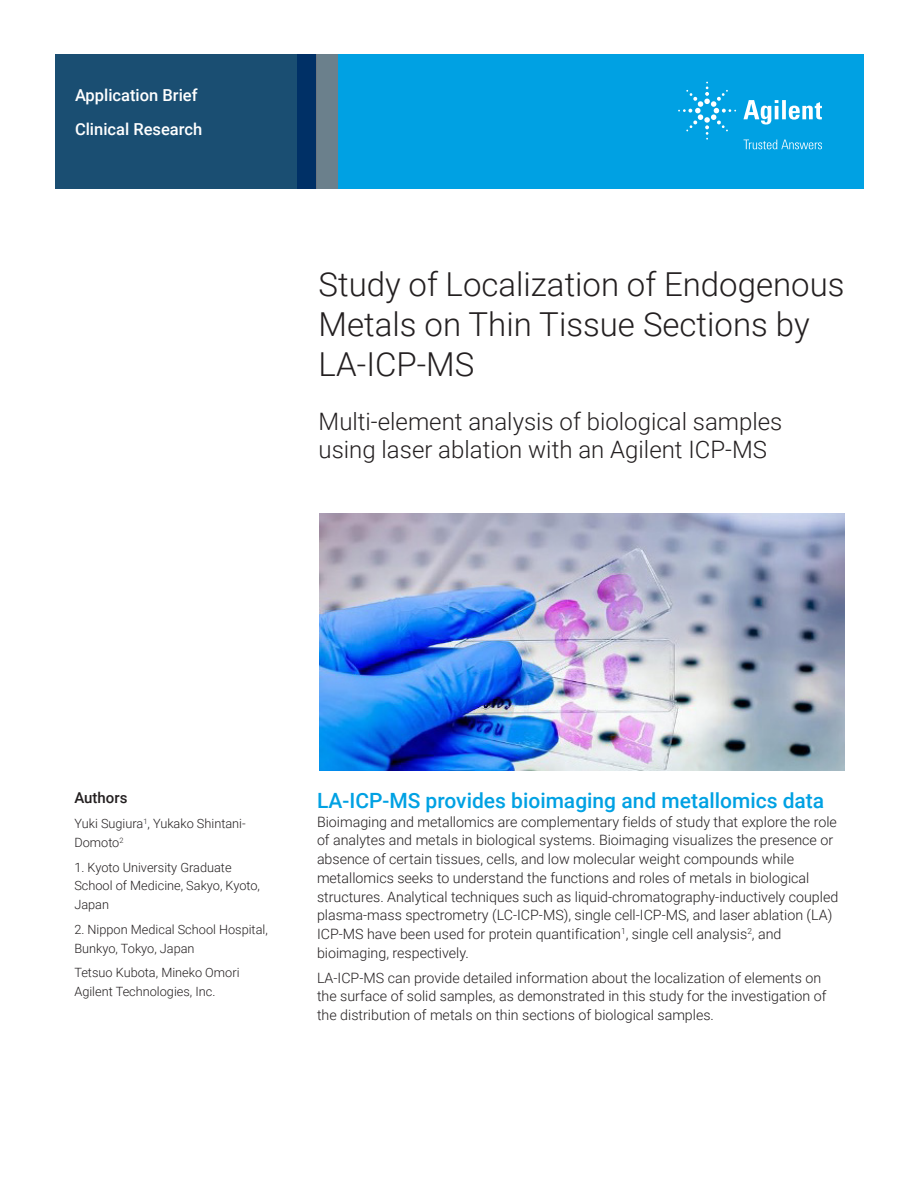
<style>
.page{position:relative;width:918px;height:1188px;background:#fff}
.page>*{position:absolute;margin:0;border:0;box-sizing:border-box;transform-origin:0 0}
.DATA_headline{font:300 33px/39.6px "Roboto";color:#231f20}
.DATA_subhead_large_black{font:300 24px/28.5px "Roboto";color:#231f20}
.DATA_subhead_large_blue{font:500 21px "Roboto";color:#00a1e3}
.DATA_header{font:500 16.5px "Roboto";color:#fff}
.DATA_author_title{font:500 15px "Roboto";color:#231f20}
.DATA_text_black{font:300 14.25px/18.8px "Roboto";color:#231f20}
.DATA_author_name___info{font:300 12.75px/18.8px "Roboto";color:#231f20}
</style>
<div class="page">
<div style="left:297px;top:54px;width:567px;height:135px;background:#00a1e3"></div>
<svg style="left:55px;top:54px;width:261px;height:135px;background:#184b71"></svg>
<div style="left:316px;top:54px;width:22px;height:135px;background:#6b808c"></div>
<img style="left:319px;top:514px;width:525px;height:256px">
<svg style="left:743px;top:100px;width:79px;height:25px"></svg>
<svg style="left:678px;top:82px;width:58px;height:58px"></svg>
<svg style="left:744px;top:140px;width:78px;height:9px"></svg>
<p class="DATA_header" style="left:75px;top:83px;width:124px">Application Brief</p>
<p class="DATA_header" style="left:75px;top:117px;width:129px">Clinical Research</p>
<p class="DATA_headline" style="left:319px;top:264px;width:527px">Study of Localization of Endogenous<br>Metals on Thin Tissue Sections by<br>LA-ICP-MS</p>
<p class="DATA_subhead_large_black" style="left:319px;top:406px;width:465px">Multi-element analysis of biological samples using laser ablation with an Agilent ICP-MS</p>
<p class="DATA_author_title" style="left:74px;top:788px;width:55px">Authors</p>
<p class="DATA_author_name___info" style="left:74px;top:814px;width:173px">Yuki Sugiura<sup>1</sup>, Yukako Shintani-<br>Domoto<sup>2</sup></p>
<p class="DATA_author_name___info" style="left:74px;top:857px;width:187px">1. Kyoto University Graduate<br>School of Medicine, Sakyo, Kyoto,<br>Japan</p>
<p class="DATA_author_name___info" style="left:74px;top:920px;width:195px">2. Nippon Medical School Hospital,<br>Bunkyo, Tokyo, Japan</p>
<p class="DATA_author_name___info" style="left:74px;top:963px;width:167px">Tetsuo Kubota, Mineko Omori<br>Agilent Technologies, Inc.</p>
<p class="DATA_subhead_large_blue" style="left:317px;top:786px;width:509px">LA-ICP-MS provides bioimaging and metallomics data</p>
<p class="DATA_text_black" style="left:317px;top:812px;width:523px">Bioimaging and metallomics are complementary fields of study that explore the role of analytes and metals in biological systems. Bioimaging visualizes the presence or absence of certain tissues, cells, and low molecular weight compounds while metallomics seeks to understand the functions and roles of metals in biological structures. Analytical techniques such as liquid-chromatography-inductively coupled plasma-mass spectrometry (LC-ICP-MS), single cell-ICP-MS, and laser ablation (LA)<br>ICP-MS have been used for protein quantification<sup>1</sup>, single cell analysis<sup>2</sup>, and bioimaging, respectively.</p>
<p class="DATA_text_black" style="left:317px;top:968px;width:511px">LA-ICP-MS can provide detailed information about the localization of elements on the surface of solid samples, as demonstrated in this study for the investigation of the distribution of metals on thin sections of biological samples.</p>
</div>
